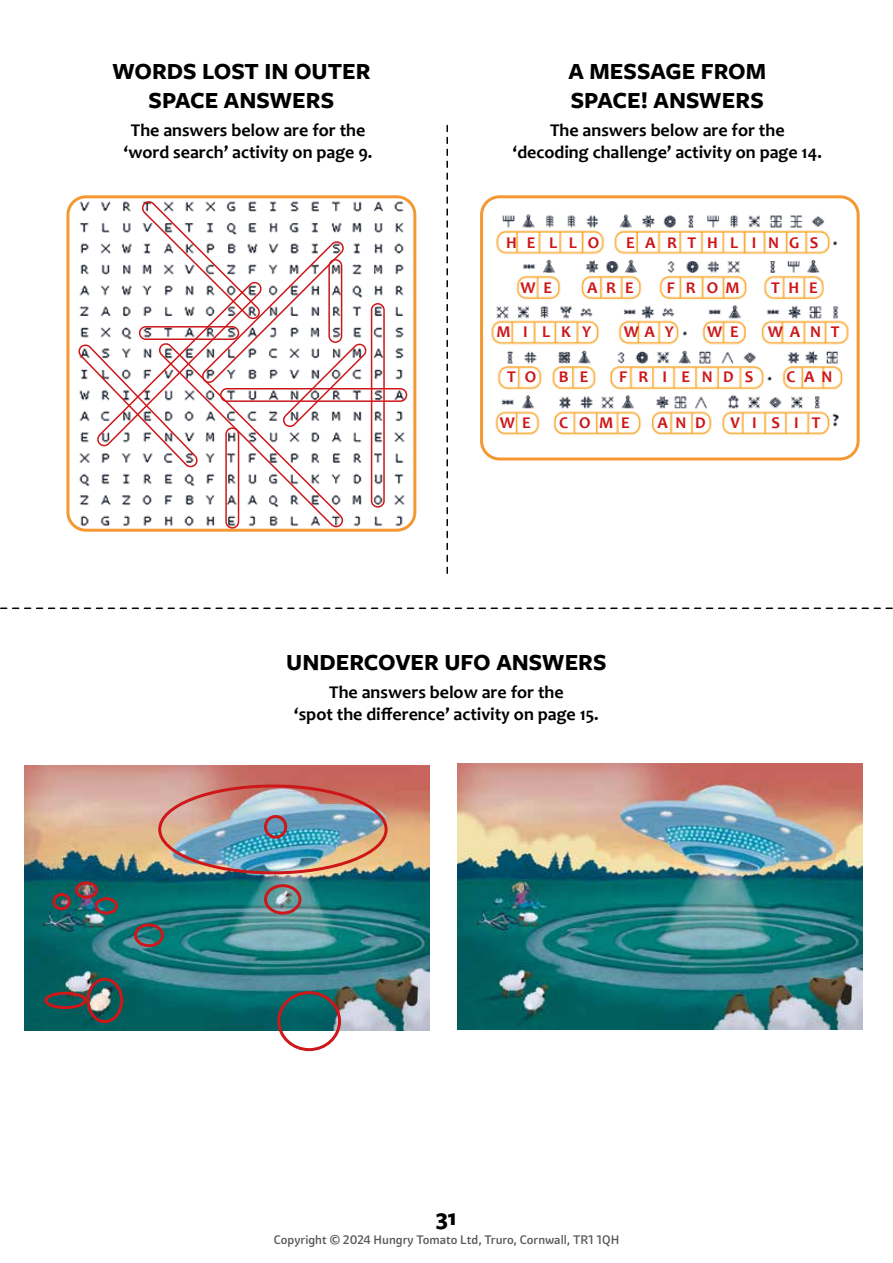
<style>
.page{position:relative;width:893px;height:1263px;background:#fff}
.page>*{position:absolute;margin:0;border:0;box-sizing:border-box;transform-origin:0 0}
.t1{font:700 24px/28.8px "Freight Sans Pro";color:#000}
.t2{font:700 18px/21.6px "Candara";color:#000;text-align:center}
.t3{font:700 16.5px "Candara";letter-spacing:.655em;color:#cd1719}
.t4{font:500 12px "Graviola Soft";color:#575756}
</style>
<div class="page">
<img style="left:71px;top:199px;width:341px;height:329px">
<div style="left:66px;top:195px;width:350px;height:337px;border:3px solid #f49831;border-radius:18px"></div>
<svg style="left:1px;top:607px;width:891px;height:2px"></svg>
<svg style="left:446px;top:125px;width:2px;height:448px"></svg>
<div style="left:220px;top:388px;width:187px;height:14px;border:2px solid #cd1719;border-radius:6px"></div>
<div style="left:371px;top:303px;width:14px;height:205px;border:2px solid #cd1719;border-radius:6px"></div>
<svg style="left:77px;top:201px;width:289px;height:328px"></svg>
<img style="left:458px;top:764px;width:405px;height:265px">
<div style="left:480px;top:195px;width:380px;height:265px;border:3px solid #f49831;border-radius:18px"></div>
<img style="left:491px;top:214px;width:358px;height:221px">
<img style="left:24px;top:765px;width:405px;height:265px">
<div style="left:158px;top:784px;width:230px;height:90px;border:3px solid #cd1719;border-radius:50%"></div>
<div style="left:264px;top:815px;width:23px;height:24px;border:3px solid #cd1719;border-radius:50%"></div>
<div style="left:277px;top:991px;width:64px;height:60px;border:3px solid #cd1719;border-radius:50%"></div>
<div style="left:134px;top:923px;width:30px;height:24px;border:3px solid #cd1719;border-radius:50%"></div>
<div style="left:264px;top:884px;width:37px;height:30px;border:3px solid #cd1719;border-radius:50%"></div>
<div style="left:95px;top:897px;width:23px;height:17px;border:3px solid #cd1719;border-radius:50%"></div>
<div style="left:75px;top:881px;width:23px;height:18px;border:3px solid #cd1719;border-radius:50%"></div>
<div style="left:52px;top:893px;width:19px;height:17px;border:3px solid #cd1719;border-radius:50%"></div>
<div style="left:44px;top:992px;width:43px;height:17px;border:3px solid #cd1719;border-radius:50%"></div>
<div style="left:87px;top:978px;width:36px;height:45px;border:3px solid #cd1719;border-radius:50%"></div>
<h1 class="t1" style="left:112px;top:56px;width:260px;text-align:center">WORDS LOST IN OUTER<br>SPACE ANSWERS</h1>
<p class="t2" style="left:124px;top:120px;width:250px">The answers below are for the ‘word search’ activity on page 9.</p>
<h1 class="t1" style="left:568px;top:56px;width:199px">A MESSAGE FROM<br>SPACE! ANSWERS</h1>
<p class="t2" style="left:513px;top:120px;width:310px">The answers below are for the ‘decoding challenge’ activity on page 14.</p>
<p class="t3" style="left:506px;top:233px;width:94px">HE LLO</p>
<p class="t3" style="left:626px;top:233px;width:194px">EARTHL INGS</p>
<p class="t3" style="left:809px;top:277px;width:10px">E</p>
<p class="t3" style="left:665px;top:322px;width:11px">Y</p>
<p class="t3" style="left:707px;top:322px;width:33px">W E</p>
<p class="t3" style="left:768px;top:322px;width:73px">WANT</p>
<p class="t3" style="left:525px;top:367px;width:13px">O</p>
<p class="t3" style="left:580px;top:367px;width:10px">E</p>
<p class="t3" style="left:638px;top:367px;width:11px">R</p>
<p class="t3" style="left:681px;top:367px;width:10px">E</p>
<p class="t3" style="left:723px;top:367px;width:32px">D S</p>
<p class="t3" style="left:804px;top:367px;width:30px">A N</p>
<p class="t3" style="left:500px;top:412px;width:33px">W E</p>
<p class="t3" style="left:579px;top:412px;width:13px">O</p>
<p class="t3" style="left:621px;top:412px;width:10px">E</p>
<p class="t3" style="left:658px;top:412px;width:50px">A N D</p>
<p class="t3" style="left:752px;top:412px;width:70px">ISIT</p>
<p class="t3" style="left:520px;top:277px;width:33px">W E</p>
<p class="t3" style="left:587px;top:277px;width:48px">ARE</p>
<p class="t3" style="left:667px;top:277px;width:74px">FROM</p>
<p class="t3" style="left:771px;top:277px;width:10px">T</p>
<p class="t3" style="left:788px;top:277px;width:12px">H</p>
<p class="t3" style="left:497px;top:322px;width:55px">MIL</p>
<p class="t3" style="left:561px;top:322px;width:11px">K</p>
<p class="t3" style="left:624px;top:322px;width:32px">W A</p>
<p class="t3" style="left:582px;top:322px;width:11px">Y</p>
<p class="t3" style="left:507px;top:367px;width:10px">T</p>
<p class="t3" style="left:559px;top:367px;width:11px">B</p>
<p class="t3" style="left:619px;top:367px;width:10px">F</p>
<p class="t3" style="left:662px;top:367px;width:6px">I</p>
<p class="t3" style="left:702px;top:367px;width:12px">N</p>
<p class="t3" style="left:786px;top:367px;width:11px">C</p>
<p class="t3" style="left:559px;top:412px;width:11px">C</p>
<p class="t3" style="left:599px;top:412px;width:16px">M</p>
<p class="t3" style="left:731px;top:412px;width:11px">V</p>
<h1 class="t1" style="left:286px;top:646px;width:322px">UNDERCOVER UFO ANSWERS</h1>
<p class="t2" style="left:294px;top:681px;width:306px">The answers below are for the<br>‘spot the difference’ activity on page 15.</p>
<h1 class="t1" style="left:436px;top:1202px;width:22px">31</h1>
<p class="t4" style="left:274px;top:1232px;width:347px">Copyright © 2024 Hungry Tomato Ltd, Truro, Cornwall, TR1 1QH</p>
</div>
